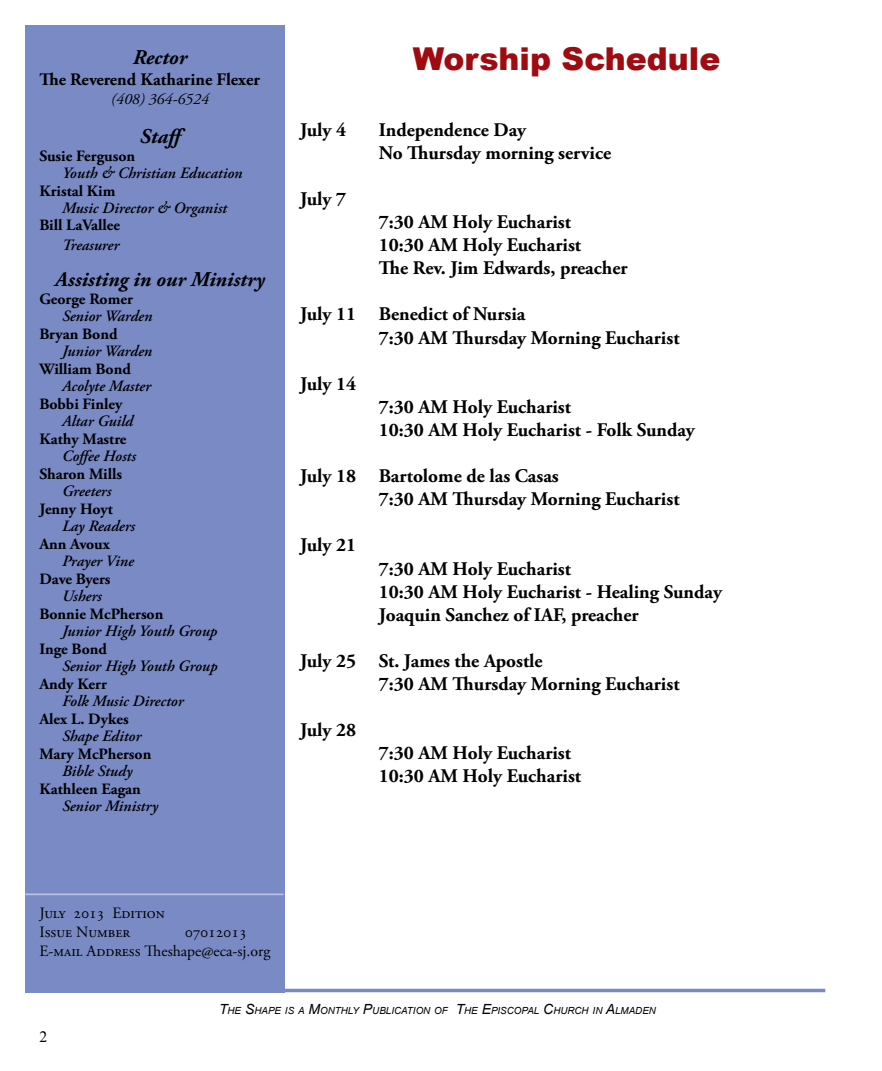
<style>
.page{position:relative;width:882px;height:1071px;background:#fff}
.page>*{position:absolute;margin:0;border:0;box-sizing:border-box;transform-origin:0 0}
.t1{font:900 31.5px "Arial";color:#9f0b10}
.t2{font:italic 700 21px "Adobe Garamond Pro";color:#000}
.t3{font:700 19.25px/23.1px "Adobe Garamond Pro";color:#000}
.t4{font:700 17.5px "Adobe Garamond Pro";color:#000}
.t5{font:italic 600 15.75px "Adobe Garamond Pro";color:#000}
.t6{font:700 15.75px "Adobe Garamond Pro";color:#000}
.t7{font:15.75px/18.9px "Adobe Garamond Pro";color:#000}
.t8{font:italic 15.75px "Adobe Garamond Pro";color:#000}
.t9{font:15.75px "Times New Roman";color:#000}
.t10{font:italic 9.8px "Arial";color:#000}
.s1{font-size:14px}
</style>
<div class="page">
<div style="left:25px;top:25px;width:259px;height:967px;background:#798ac5"></div>
<hr style="left:25px;top:893px;width:259px;height:2px;background:#b9c0e2">
<hr style="left:284px;top:989px;width:541px;height:3px;background:#798ac5">
<p class="t2" style="left:133px;top:45px;width:56px">Rector</p>
<p class="t4" style="left:39px;top:69px;width:222px">The Reverend Katharine Flexer</p>
<p class="t8" style="left:111px;top:89px;width:99px">(408) 364-6524</p>
<p class="t2" style="left:140px;top:124px;width:50px">Staff</p>
<p class="t6" style="left:39px;top:146px;width:97px">Susie Ferguson</p>
<p class="t5" style="left:62px;top:164px;width:182px">Youth &amp; Christian Education</p>
<p class="t6" style="left:39px;top:181px;width:78px">Kristal Kim</p>
<p class="t5" style="left:62px;top:199px;width:166px">Music Director &amp; Organist</p>
<p class="t6" style="left:39px;top:216px;width:82px">Bill LaVallee</p>
<p class="t5" style="left:62px;top:236px;width:59px">Treasurer</p>
<p class="t2" style="left:55px;top:267px;width:211px">Assisting in our Ministry</p>
<p class="t6" style="left:39px;top:289px;width:95px">George Romer</p>
<p class="t5" style="left:62px;top:307px;width:92px">Senior Warden</p>
<p class="t6" style="left:39px;top:324px;width:80px">Bryan Bond</p>
<p class="t5" style="left:62px;top:342px;width:91px">Junior Warden</p>
<p class="t6" style="left:39px;top:359px;width:93px">William Bond</p>
<p class="t5" style="left:62px;top:377px;width:90px">Acolyte Master</p>
<p class="t6" style="left:39px;top:394px;width:85px">Bobbi Finley</p>
<p class="t5" style="left:62px;top:412px;width:73px">Altar Guild</p>
<p class="t6" style="left:39px;top:429px;width:89px">Kathy Mastre</p>
<p class="t5" style="left:62px;top:447px;width:75px">Coffee Hosts</p>
<p class="t6" style="left:39px;top:464px;width:84px">Sharon Mills</p>
<p class="t5" style="left:62px;top:482px;width:51px">Greeters</p>
<p class="t6" style="left:39px;top:499px;width:75px">Jenny Hoyt</p>
<p class="t5" style="left:62px;top:517px;width:75px">Lay Readers</p>
<p class="t6" style="left:39px;top:534px;width:72px">Ann Avoux</p>
<p class="t5" style="left:62px;top:552px;width:73px">Prayer Vine</p>
<p class="t6" style="left:39px;top:569px;width:73px">Dave Byers</p>
<p class="t5" style="left:62px;top:587px;width:41px">Ushers</p>
<p class="t6" style="left:39px;top:604px;width:126px">Bonnie McPherson</p>
<p class="t5" style="left:62px;top:622px;width:157px">Junior High Youth Group</p>
<p class="t6" style="left:39px;top:639px;width:69px">Inge Bond</p>
<p class="t5" style="left:62px;top:657px;width:157px">Senior High Youth Group</p>
<p class="t6" style="left:39px;top:674px;width:69px">Andy Kerr</p>
<p class="t5" style="left:62px;top:692px;width:123px">Folk Music Director</p>
<p class="t6" style="left:39px;top:709px;width:91px">Alex L. Dykes</p>
<p class="t5" style="left:62px;top:727px;width:81px">Shape Editor</p>
<p class="t6" style="left:39px;top:744px;width:114px">Mary McPherson</p>
<p class="t5" style="left:62px;top:762px;width:72px">Bible Study</p>
<p class="t6" style="left:39px;top:779px;width:103px">Kathleen Eagan</p>
<p class="t5" style="left:62px;top:797px;width:97px">Senior Ministry</p>
<h1 class="t1" style="left:413px;top:36px;width:309px">Worship Schedule</h1>
<p class="t3" style="left:300px;top:118px;width:48px">July 4</p>
<p class="t3" style="left:379px;top:118px;width:234px">Independence Day<br>No Thursday morning service</p>
<p class="t3" style="left:300px;top:188px;width:48px">July 7</p>
<p class="t3" style="left:379px;top:211px;width:250px">7:30 AM Holy Eucharist<br>10:30 AM Holy Eucharist<br>The Rev. Jim Edwards, preacher</p>
<p class="t3" style="left:379px;top:303px;width:302px;text-indent:-79px">July 11 Benedict of Nursia<br>7:30 AM Thursday Morning Eucharist</p>
<p class="t3" style="left:300px;top:372px;width:58px">July 14</p>
<p class="t3" style="left:379px;top:396px;width:318px">7:30 AM Holy Eucharist<br>10:30 AM Holy Eucharist - Folk Sunday</p>
<p class="t3" style="left:379px;top:465px;width:302px;text-indent:-79px">July 18 Bartolome de las Casas<br>7:30 AM Thursday Morning Eucharist</p>
<p class="t3" style="left:300px;top:534px;width:58px">July 21</p>
<p class="t3" style="left:379px;top:557px;width:345px">7:30 AM Holy Eucharist<br>10:30 AM Holy Eucharist - Healing Sunday<br>Joaquin Sanchez of IAF, preacher</p>
<p class="t3" style="left:379px;top:650px;width:302px;text-indent:-79px">July 25 St. James the Apostle<br>7:30 AM Thursday Morning Eucharist</p>
<p class="t3" style="left:300px;top:719px;width:58px">July 28</p>
<p class="t3" style="left:379px;top:742px;width:204px">7:30 AM Holy Eucharist<br>10:30 AM Holy Eucharist</p>
<p class="t7" style="left:39px;top:904px;width:127px">July 2013 Edition<br>Issue Number</p>
<p class="t7" style="left:39px;top:923px;width:232px;text-indent:146px">07012013<br>E-mail Address Theshape@eca-sj.org</p>
<p class="t9" style="left:39px;top:1026px;width:9px">2</p>
<p class="t10" style="left:219px;top:1005px;width:438px"><span class="s1">T</span>HE <span class="s1">S</span>HAPE IS A <span class="s1">M</span>ONTHLY <span class="s1">P</span>UBLICATION OF <span class="s1">T</span>HE <span class="s1">E</span>PISCOPAL <span class="s1">C</span>HURCH IN <span class="s1">A</span>LMADEN</p>
</div>
